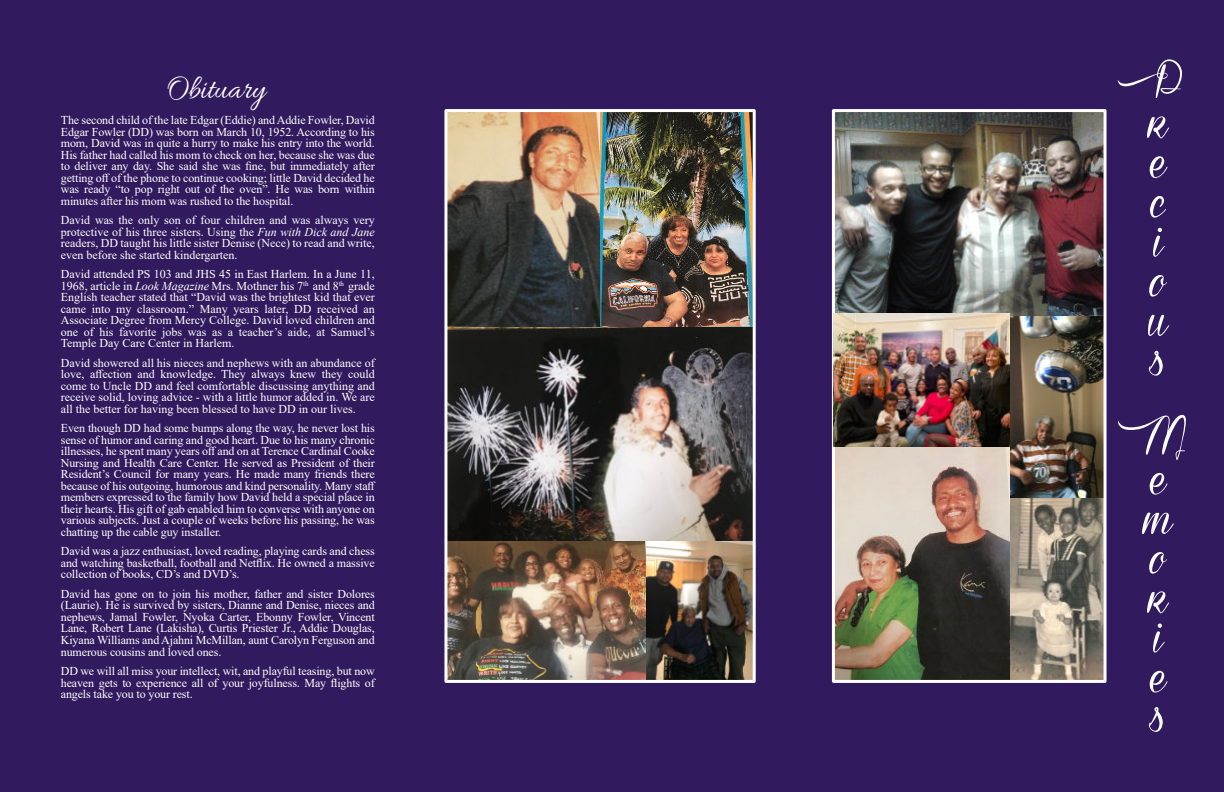
<style>
.page{position:relative;width:1224px;height:792px;background:#321a5e}
.page>*{position:absolute;margin:0;border:0;box-sizing:border-box;transform-origin:0 0}
.t1{font:78px/79.2px "Walkeronthe Moon";color:#fff}
.t2{font:35px "Allura";color:#fff;scale:.89 1}
.t3{font:12px/11.5px "Times New Roman";letter-spacing:-.01em;color:#fff;text-align:justify}
.s1{font-style:italic}
</style>
<div class="page">
<img style="left:448px;top:113px;width:304px;height:429px">
<img style="left:645px;top:542px;width:107px;height:137px">
<img style="left:448px;top:542px;width:197px;height:137px">
<div style="left:444px;top:109px;width:312px;height:574px;border:3px solid #fff"></div>
<img style="left:1010px;top:497px;width:93px;height:182px">
<img style="left:1010px;top:316px;width:93px;height:181px">
<img style="left:836px;top:113px;width:267px;height:203px">
<img style="left:836px;top:314px;width:174px;height:365px">
<div style="left:832px;top:109px;width:275px;height:574px;border:3px solid #fff"></div>
<h2 class="t2" style="left:167px;top:69px;width:112px">Obituary</h2>
<p class="t3" style="left:61px;top:115px;width:315px">The second child of the late Edgar (Eddie) and Addie Fowler, David Edgar Fowler (DD) was born on March 10, 1952. According to his mom, David was in quite a hurry to make his entry into the world.<br>His father had called his mom to check on her, because she was due to deliver any day. She said she was fine, but immediately after getting off of the phone to continue cooking; little David decided he was ready “to pop right out of the oven”. He was born within minutes after his mom was rushed to the hospital.</p>
<p class="t3" style="left:61px;top:216px;width:315px">David was the only son of four children and was always very protective of his three sisters. Using the <span class="s1">Fun with Dick and Jane </span>readers, DD taught his little sister Denise (Nece) to read and write, even before she started kindergarten.</p>
<p class="t3" style="left:61px;top:270px;width:315px">David attended PS 103 and JHS 45 in East Harlem. In a June 11, 1968, article in <span class="s1">Look Magazine</span> Mrs. Mothner his 7<sup>th</sup> and 8<sup>th</sup> grade English teacher stated that “David was the brightest kid that ever came into my classroom.” Many years later, DD received an Associate Degree from Mercy College. David loved children and one of his favorite jobs was as a teacher’s aide, at Samuel’s Temple Day Care Center in Harlem.</p>
<p class="t3" style="left:61px;top:358px;width:315px">David showered all his nieces and nephews with an abundance of love, affection and knowledge. They always knew they could come to Uncle DD and feel comfortable discussing anything and receive solid, loving advice - with a little humor added in. We are all the better for having been blessed to have DD in our lives.</p>
<p class="t3" style="left:61px;top:424px;width:316px">Even though DD had some bumps along the way, he never lost his sense of humor and caring and good heart. Due to his many chronic illnesses, he spent many years off and on at Terence Cardinal Cooke Nursing and Health Care Center. He served as President of their Resident’s Council for many years. He made many friends there because of his outgoing, humorous and kind personality. Many staff members expressed to the family how David held a special place in their hearts. His gift of gab enabled him to converse with anyone on various subjects. Just a couple of weeks before his passing, he was chatting up the cable guy installer.</p>
<p class="t3" style="left:61px;top:547px;width:315px">David was a jazz enthusiast, loved reading, playing cards and chess and watching basketball, football and Netflix. He owned a massive collection of books, CD’s and DVD’s.</p>
<p class="t3" style="left:61px;top:589px;width:315px">David has gone on to join his mother, father and sister Dolores (Laurie). He is survived by sisters, Dianne and Denise, nieces and nephews, Jamal Fowler, Nyoka Carter, Ebonny Fowler, Vincent Lane, Robert Lane (Lakisha), Curtis Priester Jr., Addie Douglas, Kiyana Williams and Ajahni McMillan, aunt Carolyn Ferguson and numerous cousins and loved ones.</p>
<p class="t3" style="left:61px;top:666px;width:315px">DD we will all miss your intellect, wit, and playful teasing, but now heaven gets to experience all of your joyfulness. May flights of angels take you to your rest.</p>
<h1 class="t1" style="left:1137px;top:39px;width:45px">P</h1>
<h1 class="t1" style="left:1150px;top:79px;width:20px">r</h1>
<h1 class="t1" style="left:1151px;top:118px;width:17px">e</h1>
<h1 class="t1" style="left:1152px;top:158px;width:16px">c</h1>
<h1 class="t1" style="left:1155px;top:197px;width:10px">i</h1>
<h1 class="t1" style="left:1152px;top:237px;width:16px">o</h1>
<h1 class="t1" style="left:1150px;top:277px;width:20px">u</h1>
<h1 class="t1" style="left:1132px;top:316px;width:55px">s<br>M</h1>
<h1 class="t1" style="left:1151px;top:435px;width:17px">e</h1>
<h1 class="t1" style="left:1145px;top:474px;width:30px">m</h1>
<h1 class="t1" style="left:1152px;top:514px;width:16px">o</h1>
<h1 class="t1" style="left:1150px;top:554px;width:20px">r</h1>
<h1 class="t1" style="left:1155px;top:593px;width:10px">i</h1>
<h1 class="t1" style="left:1151px;top:633px;width:17px">e</h1>
<h1 class="t1" style="left:1152px;top:672px;width:15px">s</h1>
</div>
